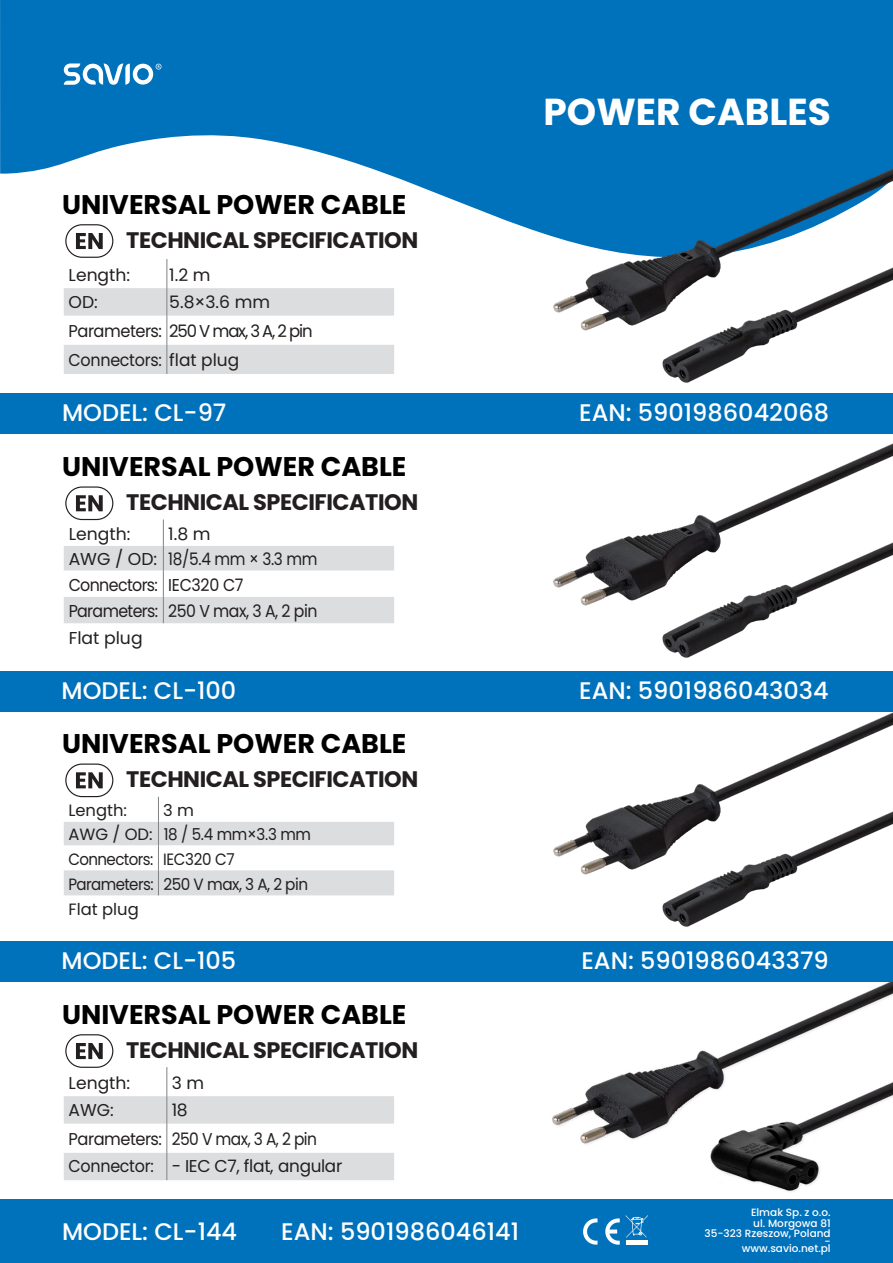
<style>
.page{position:relative;width:893px;height:1263px;background:#fff}
.page>*{position:absolute;margin:0;border:0;box-sizing:border-box;transform-origin:0 0}
.t1{font:700 37.5px "Poppins";color:#fff}
.t2{font:700 27px "Poppins";color:#000001}
.t3{font:500 24px "Poppins";color:#fff}
.t4{font:700 22.5px "Poppins";letter-spacing:-.02em;color:#231f20}
.t5{font:17.25px/26px "Poppins";letter-spacing:-.03em;color:#231f20}
.t6{font:17.1px/29px "Poppins";letter-spacing:-.02em;color:#231f20}
.t7{font:17.1px "Poppins";letter-spacing:-.02em;color:#231f20;scale:.93 1}
.t8{font:16.35px/24.9px "Poppins";letter-spacing:-.03em;color:#231f20}
.t9{font:16.35px "Poppins";letter-spacing:-.03em;color:#231f20;scale:.93 1}
.t10{font:16.35px "Poppins";letter-spacing:-.03em;color:#231f20;scale:.92 1}
.t11{font:500 10.5px/10.5px "Poppins";color:#fff;text-align:right}
</style>
<div class="page">
<div style="left:0;top:671px;width:892px;height:40px;background:#0072bc"></div>
<div style="left:0;top:942px;width:892px;height:40px;background:#0072bc"></div>
<svg style="left:0;top:0;width:893px;height:258px;fill:#0072bc"></svg>
<svg style="left:64px;top:63px;width:97px;height:22px"></svg>
<div style="left:0;top:1199px;width:893px;height:64px;background:#0072bc"></div>
<div style="left:0;top:394px;width:893px;height:40px;background:#0072bc"></div>
<svg style="left:605px;top:1218px;width:15px;height:27px"></svg>
<svg style="left:583px;top:1218px;width:14px;height:27px"></svg>
<svg style="left:626px;top:1215px;width:22px;height:22px"></svg>
<div style="left:626px;top:1240px;width:22px;height:5px;background:#fff"></div>
<div style="left:65px;top:224px;width:48px;height:34px;border:1px solid #231f20;border-radius:16px"></div>
<svg style="left:76px;top:233px;width:27px;height:16px"></svg>
<svg style="left:64px;top:259px;width:330px;height:115px"></svg>
<div style="left:65px;top:486px;width:48px;height:34px;border:1px solid #231f20;border-radius:16px"></div>
<svg style="left:76px;top:495px;width:27px;height:16px"></svg>
<svg style="left:64px;top:519px;width:330px;height:104px"></svg>
<div style="left:65px;top:763px;width:48px;height:34px;border:1px solid #231f20;border-radius:16px"></div>
<svg style="left:76px;top:772px;width:27px;height:16px"></svg>
<svg style="left:64px;top:797px;width:330px;height:98px"></svg>
<div style="left:65px;top:1034px;width:48px;height:34px;border:1px solid #231f20;border-radius:16px"></div>
<svg style="left:76px;top:1043px;width:27px;height:16px"></svg>
<svg style="left:64px;top:1067px;width:330px;height:113px"></svg>
<img style="left:521px;top:140px;width:372px;height:254px">
<img style="left:553px;top:443px;width:340px;height:215px">
<img style="left:521px;top:684px;width:372px;height:243px">
<img style="left:552px;top:970px;width:341px;height:222px">
<p class="t2" style="left:62px;top:189px;width:346px">UNIVERSAL POWER CABLE</p>
<p class="t4" style="left:126px;top:227px;width:294px">TECHNICAL SPECIFICATION</p>
<p class="t6" style="left:69px;top:260px;width:63px">Length:</p>
<p class="t6" style="left:169px;top:260px;width:43px">1.2 m</p>
<p class="t6" style="left:69px;top:288px;width:31px">OD:</p>
<p class="t6" style="left:69px;top:288px;width:245px;text-indent:101px">5.8×3.6 mm<br>Parameters: 250 V max, 3 A, 2 pin<br>Connectors: flat plug</p>
<h1 class="t1" style="left:544px;top:90px;width:289px">POWER CABLES</h1>
<p class="t3" style="left:62px;top:399px;width:166px">MODEL: CL-97</p>
<p class="t3" style="left:579px;top:399px;width:252px">EAN: 5901986042068</p>
<p class="t2" style="left:62px;top:451px;width:346px">UNIVERSAL POWER CABLE</p>
<p class="t4" style="left:126px;top:489px;width:294px">TECHNICAL SPECIFICATION</p>
<p class="t5" style="left:69px;top:521px;width:63px">Length:</p>
<p class="t5" style="left:69px;top:521px;width:250px;text-indent:100px">1.8 m<br>AWG / OD: 18/5.4 mm × 3.3 mm<br>Connectors: IEC320 C7<br>Parameters: 250 V max, 3 A, 2 pin<br>Flat plug</p>
<p class="t3" style="left:62px;top:676px;width:176px">MODEL: CL-100</p>
<p class="t3" style="left:579px;top:676px;width:251px">EAN: 5901986043034</p>
<p class="t2" style="left:62px;top:728px;width:346px">UNIVERSAL POWER CABLE</p>
<p class="t4" style="left:126px;top:766px;width:294px">TECHNICAL SPECIFICATION</p>
<p class="t8" style="left:68px;top:798px;width:60px">Length:</p>
<p class="t8" style="left:163px;top:798px;width:32px">3 m</p>
<p class="t8" style="left:68px;top:822px;width:168px">AWG / OD:<br>Connectors: IEC320 C7<br>Parameters:<br>Flat plug</p>
<p class="t10" style="left:164px;top:825px;width:162px">18 / 5.4 mm×3.3 mm</p>
<p class="t9" style="left:163px;top:874px;width:157px">250 V max, 3 A, 2 pin</p>
<p class="t3" style="left:62px;top:947px;width:176px">MODEL: CL-105</p>
<p class="t3" style="left:581px;top:947px;width:249px">EAN: 5901986043379</p>
<p class="t2" style="left:62px;top:999px;width:346px">UNIVERSAL POWER CABLE</p>
<p class="t4" style="left:126px;top:1037px;width:294px">TECHNICAL SPECIFICATION</p>
<p class="t6" style="left:69px;top:1068px;width:63px">Length:</p>
<p class="t6" style="left:172px;top:1068px;width:34px">3 m</p>
<p class="t6" style="left:69px;top:1096px;width:47px">AWG:</p>
<p class="t6" style="left:69px;top:1096px;width:250px;text-indent:103px">18<br>Parameters: 250 V max, 3 A, 2 pin</p>
<p class="t7" style="left:69px;top:1156px;width:296px">Connector: - IEC C7, flat, angular</p>
<p class="t3" style="left:62px;top:1218px;width:177px">MODEL: CL-144</p>
<p class="t3" style="left:281px;top:1218px;width:239px">EAN: 5901986046141</p>
<p class="t11" style="left:704px;top:1207px;width:128px">Elmak Sp. z o.o.<br>ul. Morgowa 81<br>35-323 Rzeszow, Poland</p>
<p class="t11" style="left:742px;top:1237px;width:90px;line-height:7.5px">- www.savio.net.pl</p>
</div>
